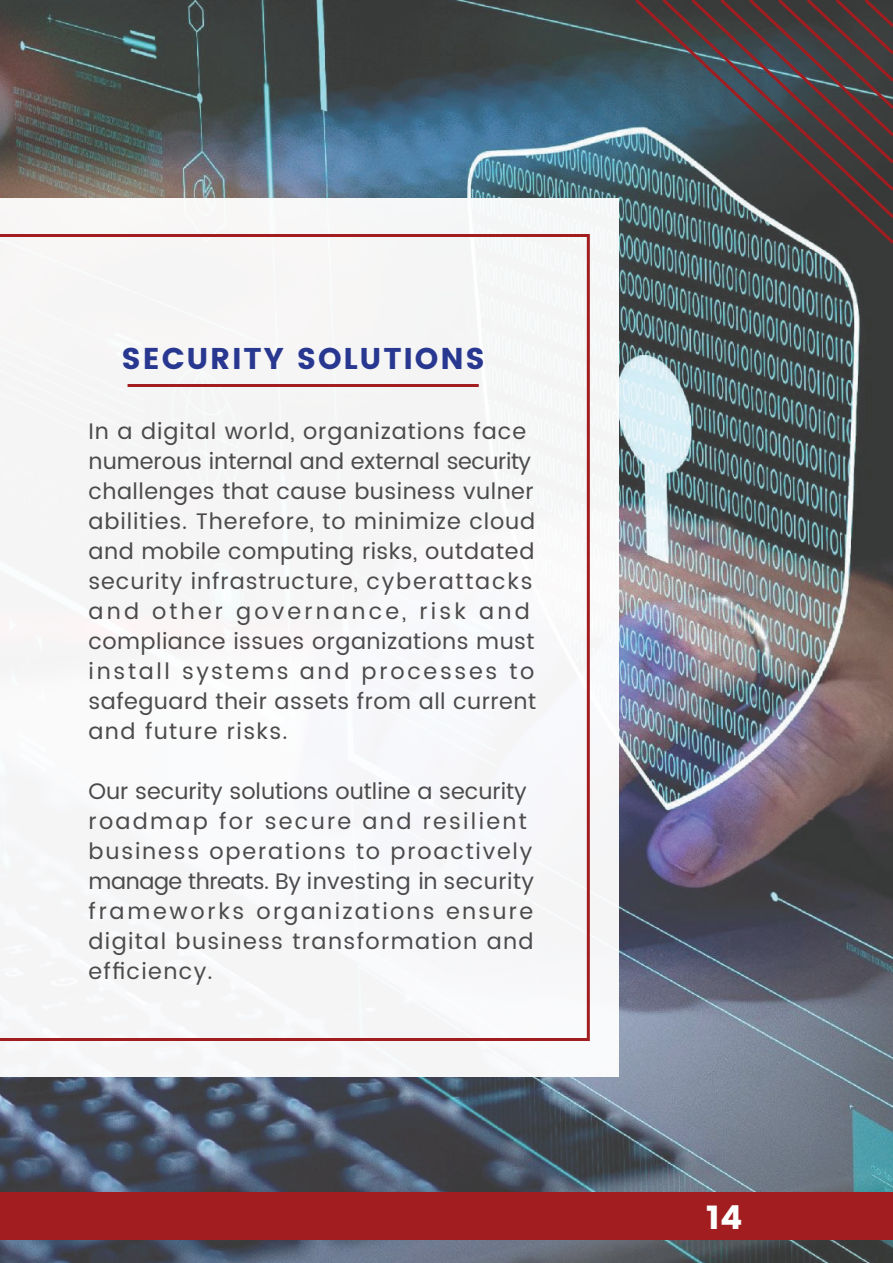
<style>
.page{position:relative;width:893px;height:1263px;background:#fff}
.page>*{position:absolute;margin:0;border:0;box-sizing:border-box;transform-origin:0 0}
.t1{font:700 33px "Poppins";color:#fdfefe}
.t2{font:700 30px "Poppins";letter-spacing:.06em;color:#283890}
.t3{font:22.5px/30px "Poppins";letter-spacing:.04em;color:#4c4a4b}
.t4{font:22.5px/30px "Poppins";letter-spacing:.06em;color:#4c4a4b}
</style>
<div class="page">
<img style="left:0;top:0;width:892px;height:1263px">
<div style="left:0;top:198px;width:619px;height:879px;background:#f6f7f7"></div>
<svg style="left:0;top:234px;width:590px;height:807px"></svg>
<hr style="left:127px;top:384px;width:351px;height:3px;background:#a21d20">
<svg style="left:632px;top:0;width:260px;height:247px;background:#4a5c61"></svg>
<svg style="left:659px;top:0;width:233px;height:221px;background:#49555a"></svg>
<svg style="left:688px;top:0;width:204px;height:194px;background:#484246"></svg>
<div style="left:0;top:1193px;width:892px;height:47px;background:#a21d20"></div>
<h2 class="t2" style="left:122px;top:341px;width:365px">SECURITY SOLUTIONS</h2>
<p class="t3" style="left:89px;top:416px;width:449px">In a digital world, organizations face numerous internal and external security challenges that cause business vulner abilities. Therefore, to minimize cloud and mobile computing risks, outdated security infrastructure, cyberattacks and other governance, risk and compliance issues organizations must install systems and processes to safeguard their assets from all current and future risks.</p>
<p class="t4" style="left:88px;top:776px;width:447px">Our security solutions outline a security roadmap for secure and resilient business operations to proactively manage threats. By investing in security frameworks organizations ensure digital business transformation and efficiency.</p>
<h1 class="t1" style="left:706px;top:1198px;width:38px">14</h1>
</div>
